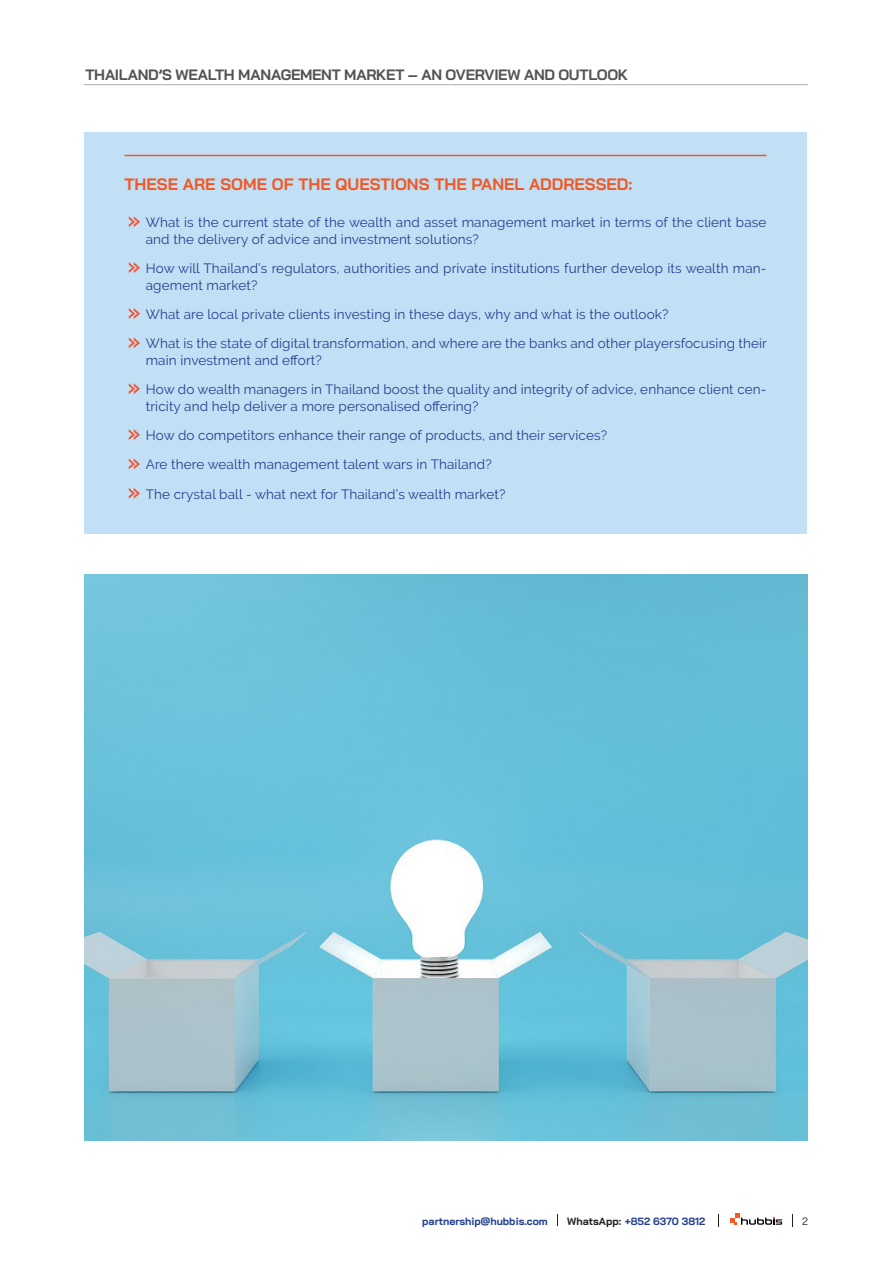
<style>
.page{position:relative;width:893px;height:1263px;background:#fff}
.page>*{position:absolute;margin:0;border:0;box-sizing:border-box;transform-origin:0 0}
.Header_style{font:700 16.5px "Bai Jamjuree";color:#f15925}
.t1{font:700 15px "Bai Jamjuree";letter-spacing:-.02em;color:#535355}
.box_content{font:13.5px/16.5px "Raleway";letter-spacing:.01em;color:#253f8e}
.t2{font:700 10.5px "Bai Jamjuree";color:#25408f}
.t3{font:10.5px "Bai Jamjuree";color:#231f20}
.s1{color:#231f20}
</style>
<div class="page">
<svg style="left:730px;top:1213px;width:52px;height:12px"></svg>
<svg style="left:718px;top:1214px;width:1px;height:13px"></svg>
<svg style="left:792px;top:1214px;width:1px;height:13px"></svg>
<hr style="left:84px;top:84px;width:724px;height:1px;background:#adadad">
<div style="left:85px;top:132px;width:722px;height:402px;background:#c1e0f5"></div>
<svg style="left:129px;top:216px;width:11px;height:11px"></svg>
<svg style="left:129px;top:262px;width:11px;height:11px"></svg>
<svg style="left:129px;top:308px;width:11px;height:11px"></svg>
<svg style="left:129px;top:337px;width:11px;height:11px"></svg>
<svg style="left:129px;top:383px;width:11px;height:11px"></svg>
<svg style="left:129px;top:429px;width:11px;height:11px"></svg>
<svg style="left:129px;top:458px;width:11px;height:11px"></svg>
<svg style="left:129px;top:488px;width:11px;height:11px"></svg>
<hr style="left:124px;top:155px;width:643px;height:1px;background:#f15925">
<img style="left:85px;top:575px;width:722px;height:565px">
<p class="t1" style="left:85px;top:66px;width:544px">THAILAND’S WEALTH MANAGEMENT MARKET – AN OVERVIEW AND OUTLOOK</p>
<p class="Header_style" style="left:124px;top:175px;width:509px">THESE ARE SOME OF THE QUESTIONS THE PANEL ADDRESSED:</p>
<p class="box_content" style="left:146px;top:214px;width:622px">What is the current state of the wealth and asset management market in terms of the client base and the delivery of advice and investment solutions?</p>
<p class="box_content" style="left:146px;top:260px;width:622px">How will Thailand’s regulators, authorities and private institutions further develop its wealth man&shy;agement market?</p>
<p class="box_content" style="left:146px;top:306px;width:524px">What are local private clients investing in these days, why and what is the outlook?</p>
<p class="box_content" style="left:146px;top:335px;width:623px">What is the state of digital transformation, and where are the banks and other playersfocusing their main investment and effort?</p>
<p class="box_content" style="left:146px;top:381px;width:622px">How do wealth managers in Thailand boost the quality and integrity of advice, enhance client cen&shy;tricity and help deliver a more personalised offering?</p>
<p class="box_content" style="left:146px;top:427px;width:463px">How do competitors enhance their range of products, and their services?</p>
<p class="box_content" style="left:146px;top:456px;width:348px">Are there wealth management talent wars in Thailand?</p>
<p class="box_content" style="left:146px;top:486px;width:361px">The crystal ball - what next for Thailand’s wealth market?</p>
<p class="t2" style="left:422px;top:1215px;width:127px">partnership@hubbis.com</p>
<p class="t2" style="left:567px;top:1215px;width:139px"><span class="s1">WhatsApp:</span> +852 6370 3812</p>
<p class="t3" style="left:802px;top:1212px;width:7px">2</p>
</div>
